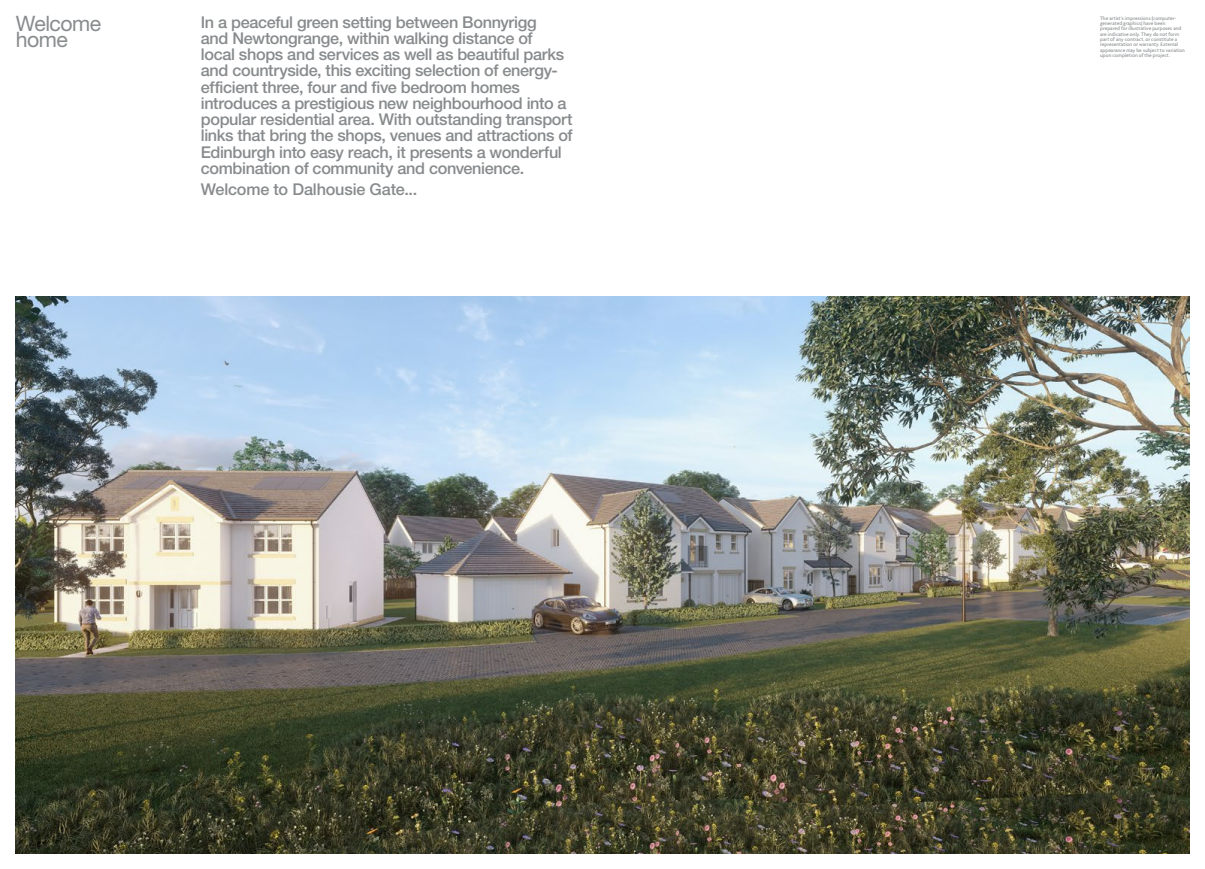
<style>
.page{position:relative;width:1205px;height:869px;background:#fff}
.page>*{position:absolute;margin:0;border:0;box-sizing:border-box;transform-origin:0 0}
.t1{font:21.25px/16.2px "Helvetica Neue LT Std";letter-spacing:-.025em;color:#888b8d}
.t2{font:500 16.25px/16.2px "Helvetica Neue LT Std";letter-spacing:-.02em;color:#888b8d}
.t3{font:500 5.25px/5.2px "Agenda";letter-spacing:.01em;color:#888b8d}
</style>
<div class="page">
<img style="left:16px;top:296px;width:1173px;height:556px">
<h1 class="t1" style="left:16px;top:15px;width:87px">Welcome home</h1>
<p class="t2" style="left:201px;top:13px;width:373px">In a peaceful green setting between Bonnyrigg<br>and Newtongrange, within walking distance of<br>local shops and services as well as beautiful parks and countryside, this exciting selection of energy&shy;efficient three, four and five bedroom homes introduces a prestigious new neighbourhood into a popular residential area. With outstanding transport links that bring the shops, venues and attractions of Edinburgh into easy reach, it presents a wonderful combination of community and convenience.</p>
<p class="t2" style="left:201px;top:181px;width:218px">Welcome to Dalhousie Gate...</p>
<p class="t3" style="left:1100px;top:16px;width:86px">The artist’s impressions (computer&shy;generated graphics) have been prepared for illustrative purposes and are indicative only. They do not form part of any contract, or constitute a representation or warranty. External appearance may be subject to variation upon completion of the project.</p>
</div>
